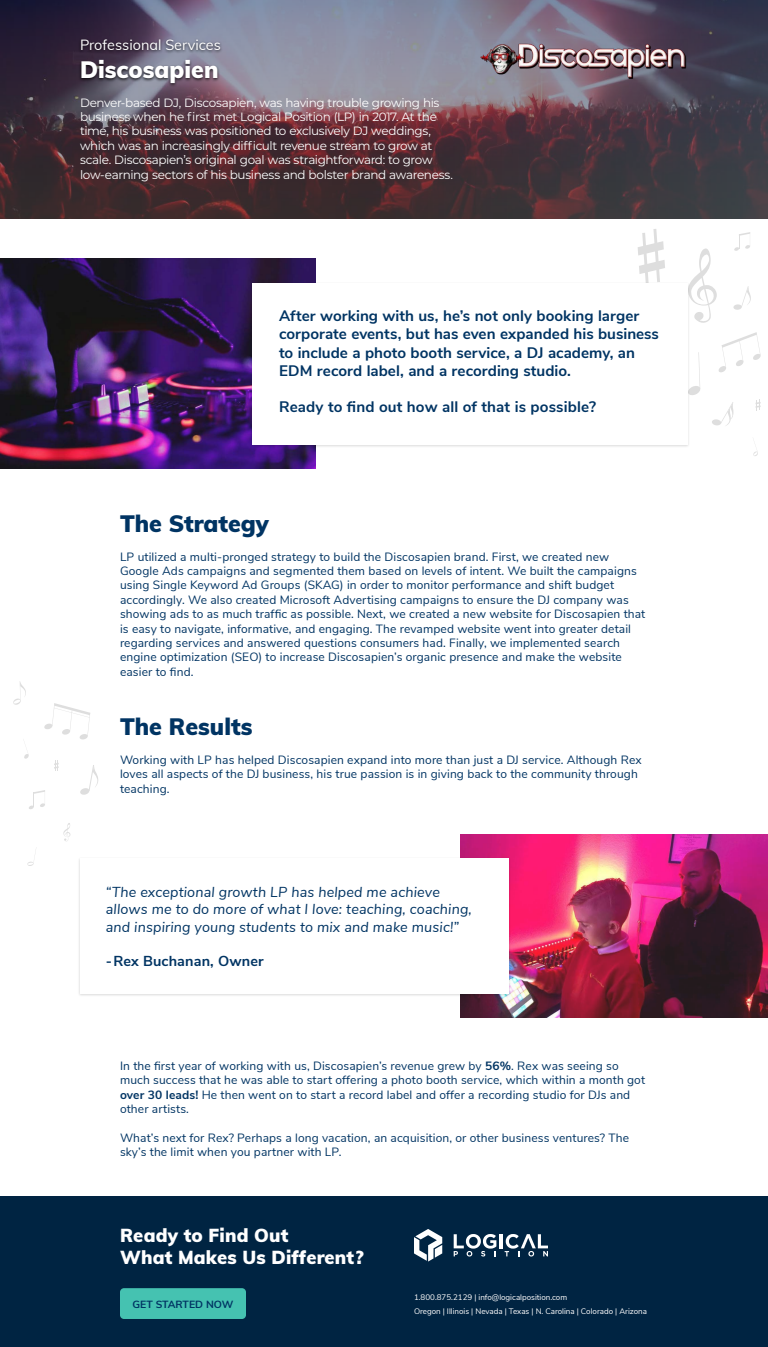
<style>
.page{position:relative;width:768px;height:1347px;background:#fff}
.page>*{position:absolute;margin:0;border:0;box-sizing:border-box;transform-origin:0 0}
.t1{font:900 23.2px "Muli";color:#003463}
.t2{font:900 23.2px "Muli";color:#fff}
.t3{font:900 18.4px/22.1px "Muli";letter-spacing:.01em;color:#fff}
.t4{font:700 15.2px/18.2px "Nunito Sans";color:#003463}
.t5{font:italic 14.4px/17.3px "Nunito Sans";letter-spacing:.01em;color:#003463}
.t6{font:14.4px "Muli";color:#fff}
.t7{font:700 14.4px "Nunito Sans";letter-spacing:.01em;color:#003463}
.t8{font:12px/14.4px "Nunito Sans";letter-spacing:.01em;color:#003463}
.t9{font:12px/14.4px "Montserrat";letter-spacing:-.03em;color:#fff}
.t10{font:700 10.4px "Muli";color:#003463}
.t11{font:8px/14.4px "Nunito Sans";color:#fff}
.s1{font-weight:700}
</style>
<div class="page">
<svg style="left:691px;top:248px;width:26px;height:75px"></svg>
<svg style="left:638px;top:229px;width:27px;height:52px"></svg>
<svg style="left:733px;top:286px;width:18px;height:24px"></svg>
<svg style="left:718px;top:332px;width:43px;height:40px"></svg>
<svg style="left:712px;top:402px;width:22px;height:24px"></svg>
<svg style="left:691px;top:352px;width:10px;height:43px"></svg>
<svg style="left:734px;top:232px;width:16px;height:19px"></svg>
<svg style="left:753px;top:451px;width:5px;height:5px"></svg>
<svg style="left:756px;top:399px;width:5px;height:11px"></svg>
<svg style="left:44px;top:703px;width:46px;height:37px"></svg>
<svg style="left:24px;top:754px;width:5px;height:5px"></svg>
<svg style="left:80px;top:765px;width:18px;height:30px"></svg>
<svg style="left:29px;top:790px;width:16px;height:19px"></svg>
<svg style="left:54px;top:760px;width:5px;height:11px"></svg>
<svg style="left:63px;top:823px;width:8px;height:19px"></svg>
<svg style="left:27px;top:861px;width:7px;height:5px"></svg>
<svg style="left:13px;top:682px;width:13px;height:22px"></svg>
<svg style="left:0;top:0;width:768px;height:219px;background:#574854"></svg>
<div style="left:78px;top:38px;width:145px;height:49px;background:#000;opacity:.75"></div>
<div style="left:0;top:1196px;width:768px;height:150px;background:#002442"></div>
<hr style="left:500px;top:1234px;width:3px;height:14px;background:#fff">
<svg style="left:454px;top:1234px;width:42px;height:22px"></svg>
<svg style="left:505px;top:1234px;width:43px;height:22px"></svg>
<svg style="left:414px;top:1229px;width:28px;height:32px"></svg>
<div style="left:120px;top:1288px;width:126px;height:30px;background:#45c2b1;border-radius:4px"></div>
<img style="left:480px;top:39px;width:208px;height:42px">
<img style="left:0;top:259px;width:316px;height:209px">
<img style="left:460px;top:834px;width:308px;height:183px">
<div style="left:250px;top:281px;width:441px;height:167px;background:#000;opacity:.16"></div>
<div style="left:253px;top:283px;width:435px;height:161px;background:#fff"></div>
<div style="left:77px;top:857px;width:434px;height:140px;background:#000;opacity:.16"></div>
<div style="left:80px;top:858px;width:429px;height:135px;background:#fff"></div>
<p class="t6" style="left:80px;top:35px;width:142px">Professional Services</p>
<h1 class="t2" style="left:80px;top:53px;width:140px">Discosapien</h1>
<p class="t9" style="left:80px;top:95px;width:375px">Denver-based DJ, Discosapien, was having trouble growing his business when he first met Logical Position (LP) in 2017. At the time, his business was positioned to exclusively DJ weddings, which was an increasingly difficult revenue stream to grow at scale. Discosapien’s original goal was straightforward: to grow low-earning sectors of his business and bolster brand awareness.</p>
<p class="t4" style="left:279px;top:306px;width:382px">After working with us, he’s not only booking larger corporate events, but has even expanded his business to include a photo booth service, a DJ academy, an EDM record label, and a recording studio.</p>
<p class="t4" style="left:279px;top:397px;width:319px">Ready to find out how all of that is possible?</p>
<h1 class="t1" style="left:120px;top:506px;width:150px">The Strategy</h1>
<p class="t8" style="left:120px;top:548px;width:527px">LP utilized a multi-pronged strategy to build the Discosapien brand. First, we created new Google Ads campaigns and segmented them based on levels of intent. We built the campaigns using Single Keyword Ad Groups (SKAG) in order to monitor performance and shift budget accordingly. We also created Microsoft Advertising campaigns to ensure the DJ company was showing ads to as much traffic as possible. Next, we created a new website for Discosapien that is easy to navigate, informative, and engaging. The revamped website went into greater detail regarding services and answered questions consumers had. Finally, we implemented search engine optimization (SEO) to increase Discosapien’s organic presence and make the website easier to find.</p>
<h1 class="t1" style="left:120px;top:709px;width:134px">The Results</h1>
<p class="t8" style="left:120px;top:751px;width:523px">Working with LP has helped Discosapien expand into more than just a DJ service. Although Rex loves all aspects of the DJ business, his true passion is in giving back to the community through teaching.</p>
<p class="t5" style="left:106px;top:882px;width:368px">“The exceptional growth LP has helped me achieve allows me to do more of what I love: teaching, coaching, and inspiring young students to mix and make music!”</p>
<p class="t7" style="left:106px;top:950px;width:159px">-Rex Buchanan, Owner</p>
<p class="t8" style="left:120px;top:1057px;width:527px">In the first year of working with us, Discosapien’s revenue grew by <span class="s1">56%</span>. Rex was seeing so much success that he was able to start offering a photo booth service, which within a month got <span class="s1">over 30 leads!</span> He then went on to start a record label and offer a recording studio for DJs and other artists.</p>
<p class="t8" style="left:120px;top:1129px;width:511px">What’s next for Rex? Perhaps a long vacation, an acquisition, or other business ventures? The sky’s the limit when you partner with LP.</p>
<h2 class="t3" style="left:120px;top:1223px;width:245px">Ready to Find Out<br>What Makes Us Different?</h2>
<p class="t10" style="left:132px;top:1296px;width:103px">GET STARTED NOW</p>
<p class="t11" style="left:414px;top:1289px;width:235px">1.800.875.2129 | info@logicalposition.com<br>Oregon | Illinois | Nevada | Texas | N. Carolina | Colorado | Arizona</p>
</div>
